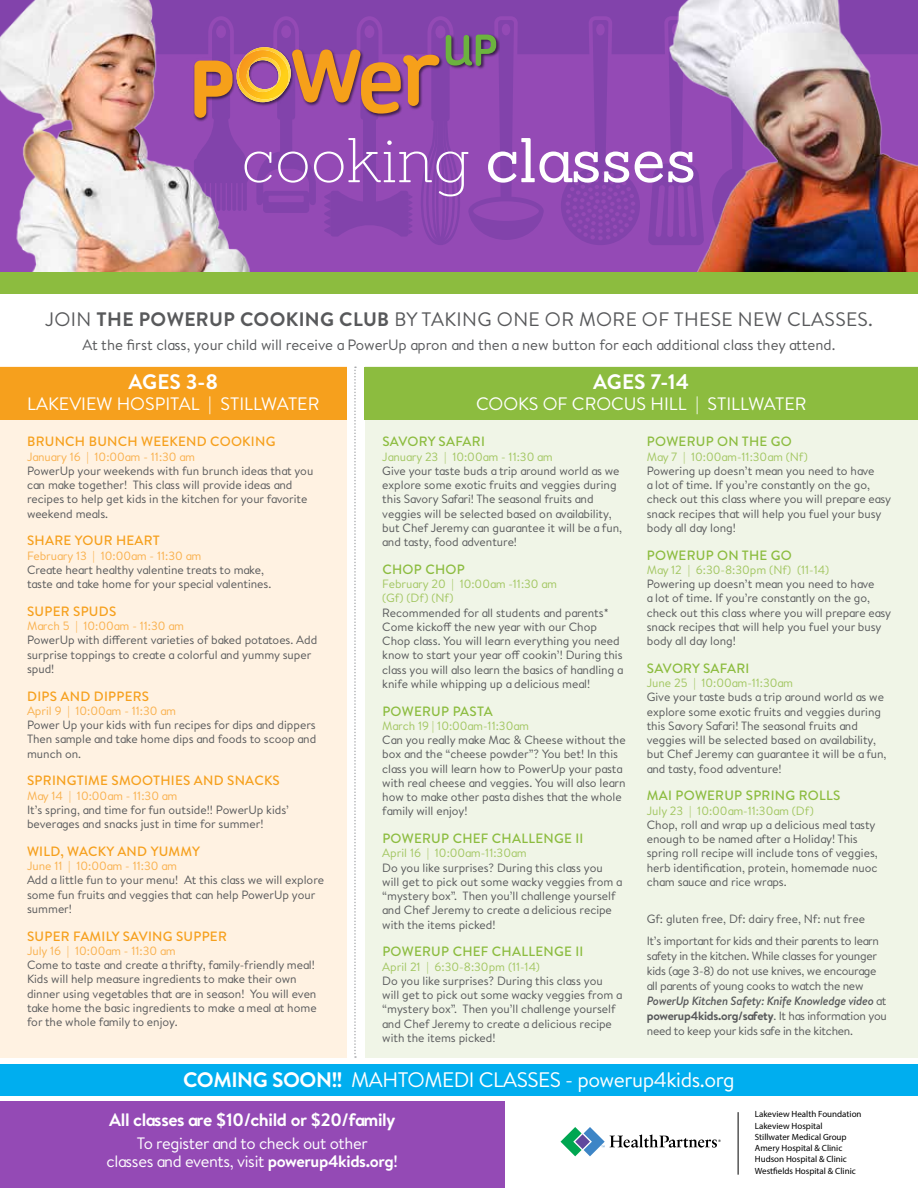
<style>
.page{position:relative;width:918px;height:1188px;background:#fff}
.page>*{position:absolute;margin:0;border:0;box-sizing:border-box;transform-origin:0 0}
.t1{font:200 61.5px "HP Sanchez";color:#fff}
.t2{font:21px "HP Brandon Text";letter-spacing:-.02em;color:#fff}
.t3{font:700 21px "HP Brandon Text";letter-spacing:-.005em;color:#fff}
.t4{font:19.5px "HP Brandon Text";letter-spacing:.02em;color:#58595b}
.t5{font:18px "HP Brandon Text";color:#fff}
.t6{font:700 18px "HP Brandon Text";letter-spacing:-.02em;color:#fff}
.t7{font:16.5px/18px "HP Brandon Text";letter-spacing:-.02em;color:#fff;text-align:center}
.t8{font:15px "HP Brandon Text";color:#58595b}
.t9{font:500 13.5px "HP Brandon Text";letter-spacing:.02em;color:#8cbc3f}
.t10{font:500 13.5px "HP Brandon Text";letter-spacing:.02em;color:#f6a01d}
.t11{font:12px/14.2px "HP Brandon Text";color:#58595b}
.t12{font:12px/15px "HP Brandon Text";letter-spacing:-.02em;color:#58595b}
.t13{font:12px/14.2px "HP Brandon Text";color:#a2c661}
.t14{font:12px "HP Brandon Text";color:#f9b04c}
.t15{font:9px/11.2px "Myriad Pro";color:#000}
.s1{font-weight:400}
.s2{font-weight:700}
.s3{font-weight:500;font-style:italic}
.s4{font-weight:500}
</style>
<div class="page">
<div style="left:365px;top:367px;width:553px;height:691px;background:#f0f5e7"></div>
<div style="left:0;top:367px;width:347px;height:691px;background:#fff2e2"></div>
<svg style="left:354px;top:367px;width:2px;height:691px"></svg>
<div style="left:0;top:0;width:918px;height:274px;background:#944ab5"></div>
<div style="left:268px;top:0;width:399px;height:54px;background:#8243ab"></div>
<svg style="left:648px;top:20px;width:19px;height:225px"></svg>
<svg style="left:561px;top:20px;width:79px;height:225px"></svg>
<img style="left:667px;top:0;width:251px;height:272px">
<img style="left:0;top:0;width:268px;height:272px">
<div style="left:0;top:1101px;width:504px;height:87px;background:#944ab5"></div>
<hr style="left:738px;top:1112px;width:1px;height:63px;background:#000">
<svg style="left:561px;top:1127px;width:160px;height:29px"></svg>
<div style="left:0;top:272px;width:918px;height:21px;background:#8cbc3f"></div>
<div style="left:0;top:367px;width:347px;height:53px;background:#f6a01d"></div>
<div style="left:364px;top:367px;width:554px;height:53px;background:#8cbc3f"></div>
<svg style="left:194px;top:20px;width:350px;height:225px"></svg>
<img style="left:239px;top:50px;width:50px;height:49px">
<div style="left:0;top:1064px;width:918px;height:31px;background:#00aeef"></div>
<h1 class="t1" style="left:241px;top:123px;width:456px">cooking <span class="s1">classes</span></h1>
<h3 class="t4" style="left:45px;top:306px;width:829px">JOIN <span class="s2">THE POWERUP COOKING CLUB</span> BY TAKING ONE OR MORE OF THESE NEW CLASSES.</h3>
<p class="t8" style="left:83px;top:335px;width:754px">At the first class, your child will receive a PowerUp apron and then a new button for each additional class they attend.</p>
<h2 class="t3" style="left:129px;top:367px;width:91px">AGES 3-8</h2>
<h3 class="t5" style="left:27px;top:392px;width:294px">LAKEVIEW HOSPITAL | STILLWATER</h3>
<p class="t10" style="left:27px;top:432px;width:250px">BRUNCH BUNCH WEEKEND COOKING</p>
<p class="t14" style="left:27px;top:448px;width:170px">January 16 | 10:00am - 11:30 am</p>
<p class="t11" style="left:27px;top:463px;width:288px">PowerUp your weekends with fun brunch ideas that you can make together! This class will provide ideas and recipes to help get kids in the kitchen for your favorite weekend meals.</p>
<p class="t10" style="left:27px;top:531px;width:134px">SHARE YOUR HEART</p>
<p class="t14" style="left:27px;top:547px;width:176px">February 13 | 10:00am - 11:30 am</p>
<p class="t11" style="left:27px;top:562px;width:246px">Create heart healthy valentine treats to make, taste and take home for your special valentines.</p>
<p class="t10" style="left:27px;top:602px;width:91px">SUPER SPUDS</p>
<p class="t14" style="left:27px;top:618px;width:159px">March 5 | 10:00am - 11:30 am</p>
<p class="t11" style="left:27px;top:633px;width:292px">PowerUp with different varieties of baked potatoes. Add surprise toppings to create a colorful and yummy super spud!</p>
<p class="t10" style="left:27px;top:687px;width:124px">DIPS AND DIPPERS</p>
<p class="t14" style="left:27px;top:702px;width:151px">April 9 | 10:00am - 11:30 am</p>
<p class="t11" style="left:27px;top:717px;width:291px;text-align:justify">Power Up your kids with fun recipes for dips and dippers Then sample and take home dips and foods to scoop and munch on.</p>
<p class="t10" style="left:27px;top:771px;width:254px">SPRINGTIME SMOOTHIES AND SNACKS</p>
<p class="t14" style="left:27px;top:787px;width:152px">May 14 | 10:00am - 11:30 am</p>
<p class="t11" style="left:27px;top:802px;width:264px">It’s spring, and time for fun outside!! PowerUp kids’ beverages and snacks just in time for summer!</p>
<p class="t10" style="left:27px;top:842px;width:174px">WILD, WACKY AND YUMMY</p>
<p class="t14" style="left:27px;top:858px;width:151px">June 11 | 10:00am - 11:30 am</p>
<p class="t11" style="left:27px;top:873px;width:299px">Add a little fun to your menu! At this class we will explore some fun fruits and veggies that can help PowerUp your summer!</p>
<p class="t10" style="left:27px;top:927px;width:201px">SUPER FAMILY SAVING SUPPER</p>
<p class="t14" style="left:27px;top:942px;width:150px">July 16 | 10:00am - 11:30 am</p>
<p class="t11" style="left:27px;top:957px;width:291px">Come to taste and create a thrifty, family-friendly meal!<br>Kids will help measure ingredients to make their own dinner using vegetables that are in season! You will even take home the basic ingredients to make a meal at home for the whole family to enjoy.</p>
<h2 class="t3" style="left:593px;top:367px;width:97px">AGES 7-14</h2>
<h3 class="t5" style="left:476px;top:392px;width:332px">COOKS OF CROCUS HILL | STILLWATER</h3>
<p class="t9" style="left:382px;top:432px;width:104px">SAVORY SAFARI</p>
<p class="t13" style="left:382px;top:449px;width:172px">January 23 | 10:00am - 11:30 am</p>
<p class="t11" style="left:382px;top:463px;width:241px">Give your taste buds a trip around world as we explore some exotic fruits and veggies during this Savory Safari! The seasonal fruits and veggies will be selected based on availability, but Chef Jeremy can guarantee it will be a fun, and tasty, food adventure!</p>
<p class="t9" style="left:382px;top:560px;width:84px">CHOP CHOP</p>
<p class="t13" style="left:382px;top:576px;width:176px">February 20 | 10:00am -11:30 am (Gf) (Df) (Nf)</p>
<p class="t11" style="left:382px;top:605px;width:242px">Recommended for all students and parents* Come kickoff the new year with our Chop Chop class. You will learn everything you need know to start your year off cookin’! During this class you will also learn the basics of handling a knife while whipping up a delicious meal!</p>
<p class="t9" style="left:382px;top:702px;width:112px">POWERUP PASTA</p>
<p class="t13" style="left:382px;top:718px;width:148px">March 19 | 10:00am-11:30am</p>
<p class="t11" style="left:382px;top:732px;width:245px">Can you really make Mac &amp; Cheese without the box and the “cheese powder”? You bet! In this class you will learn how to PowerUp your pasta with real cheese and veggies. You will also learn how to make other pasta dishes that the whole family will enjoy!</p>
<p class="t9" style="left:382px;top:829px;width:203px">POWERUP CHEF CHALLENGE II</p>
<p class="t13" style="left:382px;top:846px;width:146px">April 16 | 10:00am-11:30am</p>
<p class="t11" style="left:382px;top:860px;width:241px">Do you like surprises? During this class you will get to pick out some wacky veggies from a “mystery box”. Then you’ll challenge yourself and Chef Jeremy to create a delicious recipe with the items picked!</p>
<p class="t9" style="left:382px;top:942px;width:203px">POWERUP CHEF CHALLENGE II</p>
<p class="t13" style="left:382px;top:959px;width:159px">April 21 | 6:30-8:30pm (11-14)</p>
<p class="t11" style="left:382px;top:973px;width:241px">Do you like surprises? During this class you will get to pick out some wacky veggies from a “mystery box”. Then you’ll challenge yourself and Chef Jeremy to create a delicious recipe with the items picked!</p>
<p class="t9" style="left:647px;top:432px;width:147px">POWERUP ON THE GO</p>
<p class="t13" style="left:647px;top:449px;width:163px">May 7 | 10:00am-11:30am (Nf)</p>
<p class="t11" style="left:647px;top:463px;width:246px">Powering up doesn’t mean you need to have<br>a lot of time. If you’re constantly on the go, check out this class where you will prepare easy snack recipes that will help you fuel your busy body all day long!</p>
<p class="t9" style="left:647px;top:546px;width:147px">POWERUP ON THE GO</p>
<p class="t13" style="left:647px;top:562px;width:184px">May 12 | 6:30-8:30pm (Nf) (11-14)</p>
<p class="t11" style="left:647px;top:576px;width:246px">Powering up doesn’t mean you need to have<br>a lot of time. If you’re constantly on the go, check out this class where you will prepare easy snack recipes that will help you fuel your busy body all day long!</p>
<p class="t9" style="left:647px;top:659px;width:104px">SAVORY SAFARI</p>
<p class="t13" style="left:647px;top:675px;width:148px">June 25 | 10:00am-11:30am</p>
<p class="t11" style="left:647px;top:690px;width:241px">Give your taste buds a trip around world as we explore some exotic fruits and veggies during this Savory Safari! The seasonal fruits and veggies will be selected based on availability, but Chef Jeremy can guarantee it will be a fun, and tasty, food adventure!</p>
<p class="t9" style="left:647px;top:786px;width:195px">MAI POWERUP SPRING ROLLS</p>
<p class="t13" style="left:647px;top:803px;width:169px">July 23 | 10:00am-11:30am (Df)</p>
<p class="t11" style="left:647px;top:817px;width:233px">Chop, roll and wrap up a delicious meal tasty enough to be named after a Holiday! This spring roll recipe will include tons of veggies, herb identification, protein, homemade nuoc cham sauce and rice wraps.</p>
<p class="t12" style="left:647px;top:908px;width:234px;line-height:21.8px">Gf: gluten free, Df: dairy free, Nf: nut free<br>It’s important for kids and their parents to learn</p>
<p class="t12" style="left:647px;top:948px;width:242px">safety in the kitchen. While classes for younger kids (age 3-8) do not use knives, we encourage all parents of young cooks to watch the new <span class="s3">PowerUp Kitchen Safety: Knife Knowledge video</span> at <span class="s2">powerup4kids.org/safety</span>. It has information you need to keep your kids safe in the kitchen.</p>
<h2 class="t2" style="left:183px;top:1065px;width:553px"><span class="s2">COMING SOON!!</span> MAHTOMEDI CLASSES - powerup4kids.org</h2>
<h3 class="t6" style="left:109px;top:1108px;width:288px">All classes are $10/child or $20/family</h3>
<h3 class="t7" style="left:107px;top:1134px;width:293px">To register and to check out other<br>classes and events, visit <span class="s2">powerup4kids.org</span><span class="s4">!</span></h3>
<p class="t15" style="left:755px;top:1109px;width:108px">Lakeview Health Foundation<br>Lakeview Hospital<br>Stillwater Medical Group<br>Amery Hospital &amp; Clinic<br>Hudson Hospital &amp; Clinic<br>Westfields Hospital &amp; Clinic</p>
</div>
